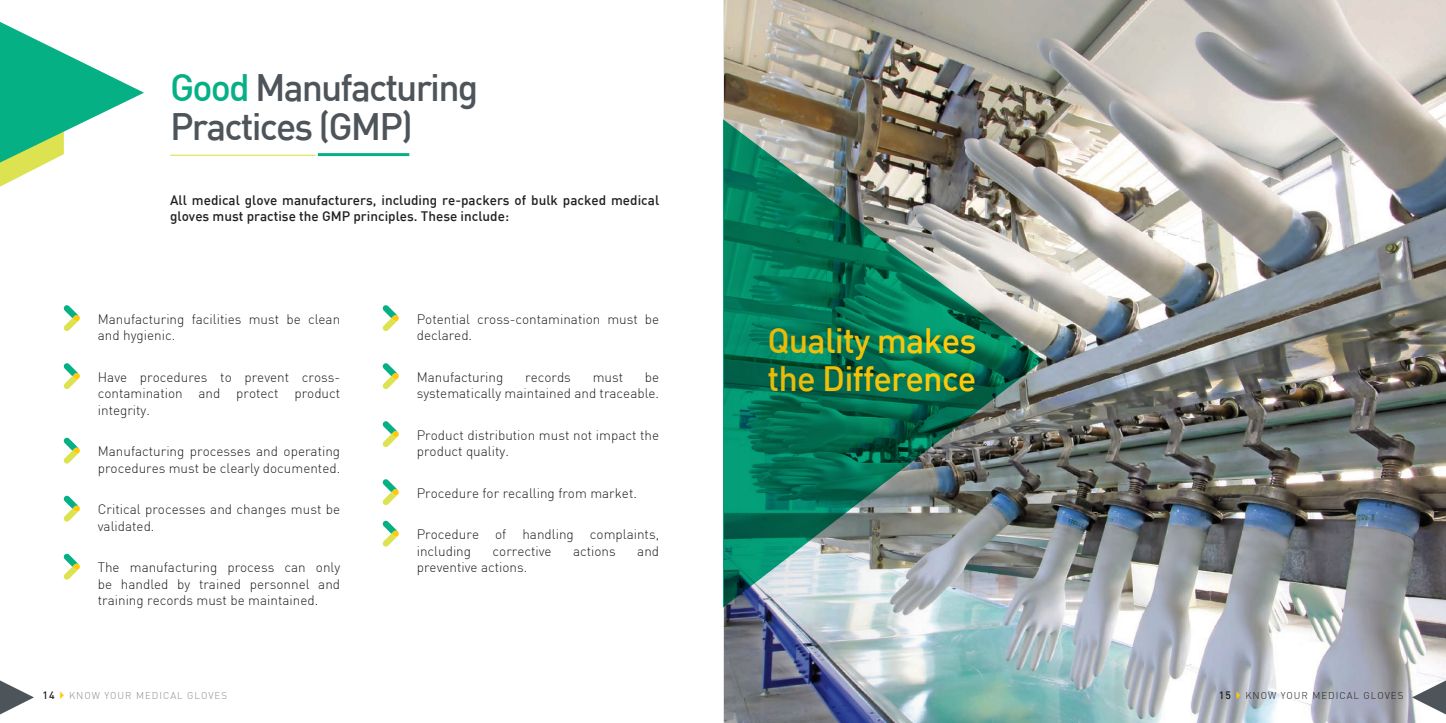
<style>
.page{position:relative;width:1446px;height:723px;background:#fff}
.page>*{position:absolute;margin:0;border:0;box-sizing:border-box;transform-origin:0 0}
.t1{font:500 37.5px/39px "DIN";letter-spacing:-.05em;color:#4d545a}
.t2{font:500 34.5px/37.5px "DIN";letter-spacing:-.025em;color:#feca0a}
.t3{font:300 13.5px/16.5px "DIN";color:#231f20}
.t4{font:500 13.5px/16.5px "DIN";color:#231f20}
.t5{font:300 9.75px "DIN";letter-spacing:.1em;color:#8a8c8f}
.t6{font:300 9.75px "DIN";letter-spacing:.1em;color:#231f20}
.s1{color:#05b085}
.s2{font-weight:500;font-size:10.5px;color:#231f20}
.s3{color:#feca0a}
.s4{font-weight:500;font-size:10.5px}
</style>
<div class="page">
<img style="left:1026px;top:0;width:420px;height:723px">
<svg style="left:0;top:680px;width:34px;height:34px"></svg>
<svg style="left:1412px;top:680px;width:34px;height:34px"></svg>
<svg style="left:0;top:22px;width:144px;height:165px"></svg>
<hr style="left:171px;top:155px;width:144px;height:1px;background:#dde350">
<hr style="left:318px;top:153px;width:91px;height:3px;background:#05b085">
<svg style="left:63px;top:305px;width:17px;height:26px"></svg>
<svg style="left:63px;top:363px;width:17px;height:26px"></svg>
<svg style="left:63px;top:438px;width:17px;height:26px"></svg>
<svg style="left:63px;top:496px;width:17px;height:26px"></svg>
<svg style="left:63px;top:554px;width:17px;height:26px"></svg>
<svg style="left:382px;top:305px;width:17px;height:26px"></svg>
<svg style="left:382px;top:363px;width:17px;height:26px"></svg>
<svg style="left:382px;top:421px;width:17px;height:26px"></svg>
<svg style="left:382px;top:479px;width:17px;height:26px"></svg>
<svg style="left:382px;top:521px;width:17px;height:26px"></svg>
<img style="left:1026px;top:119px;width:18px;height:489px">
<img style="left:723px;top:0;width:303px;height:723px">
<h1 class="t1" style="left:170px;top:67px;width:310px"><span class="s1">Good</span> Manufacturing<br>Practices (GMP)</h1>
<p class="t4" style="left:170px;top:191px;width:490px">All medical glove manufacturers, including re-packers of bulk packed medical gloves must practise the GMP principles. These include:</p>
<p class="t3" style="left:98px;top:310px;width:244px">Manufacturing facilities must be clean and hygienic.</p>
<p class="t3" style="left:98px;top:368px;width:244px;text-align:justify">Have procedures to prevent cross&shy;contamination and protect product integrity.</p>
<p class="t3" style="left:98px;top:443px;width:244px">Manufacturing processes and operating procedures must be clearly documented.</p>
<p class="t3" style="left:98px;top:501px;width:244px">Critical processes and changes must be validated.</p>
<p class="t3" style="left:98px;top:559px;width:244px;text-align:justify">The manufacturing process can only be handled by trained personnel and training records must be maintained.</p>
<p class="t3" style="left:417px;top:310px;width:244px">Potential cross-contamination must be declared.</p>
<p class="t3" style="left:417px;top:368px;width:88px">Manufacturing</p>
<p class="t3" style="left:525px;top:368px;width:47px">records</p>
<p class="t3" style="left:593px;top:368px;width:32px">must</p>
<p class="t3" style="left:417px;top:368px;width:244px;text-align:right">be<br>systematically maintained and traceable.</p>
<p class="t3" style="left:417px;top:426px;width:244px">Product distribution must not impact the product quality.</p>
<p class="t3" style="left:417px;top:484px;width:222px">Procedure for recalling from market.</p>
<p class="t3" style="left:417px;top:526px;width:244px">Procedure of handling complaints, including</p>
<p class="t3" style="left:492px;top:542px;width:61px">corrective</p>
<p class="t3" style="left:573px;top:542px;width:44px">actions</p>
<p class="t3" style="left:637px;top:542px;width:23px">and</p>
<p class="t3" style="left:417px;top:559px;width:112px">preventive actions.</p>
<h2 class="t2" style="left:767px;top:321px;width:211px">Quality makes the Difference</h2>
<p class="t5" style="left:43px;top:690px;width:186px"><span class="s2">14</span><span class="s3">✔</span>KNOW YOUR MEDICAL GLOVES</p>
<p class="t6" style="left:1219px;top:690px;width:186px"><span class="s4">15</span><span class="s3">✔</span>KNOW YOUR MEDICAL GLOVES</p>
</div>
